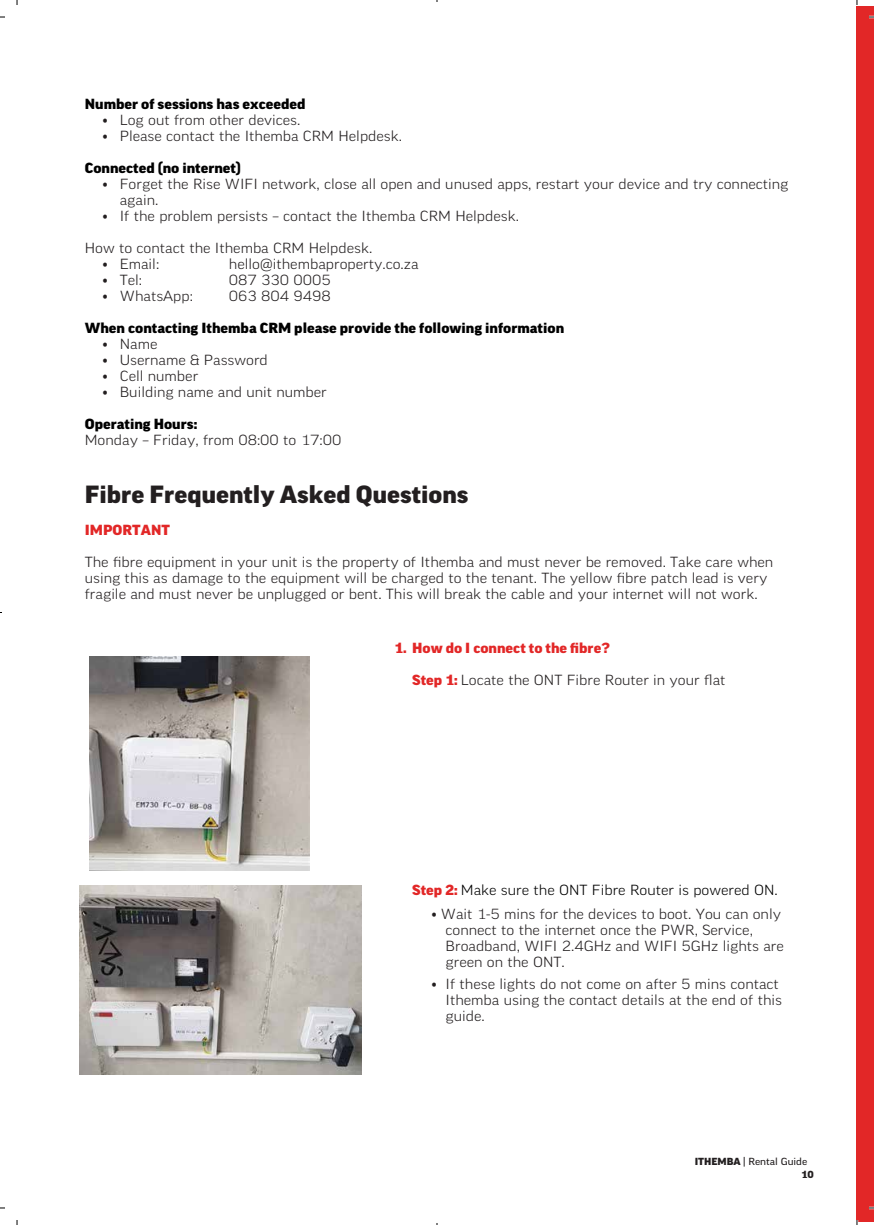
<style>
.page{position:relative;width:874px;height:1225px;background:#fff}
.page>*{position:absolute;margin:0;border:0;box-sizing:border-box;transform-origin:0 0}
.t1{font:900 expanded 24px "Good OT";color:#231f20}
.t2{font:300 expanded 14.2px/16px "Good OT";color:#231f20}
.t3{font:900 expanded 14.2px "Good OT";color:#000}
.t4{font:300 expanded 14.2px "Good OT";color:#000}
.t5{font:900 expanded 14.2px "Good OT";color:#e22727}
.t6{font:expanded 9.8px/13.4px "Good OT";color:#231f20}
.s1{font-weight:900;color:#e22727}
.s2{font-weight:900}
</style>
<div class="page">
<div style="left:856px;top:7px;width:17px;height:1214px;background:#e22727"></div>
<svg style="left:869px;top:1206px;width:4px;height:3px"></svg>
<img style="left:90px;top:656px;width:219px;height:214px">
<img style="left:79px;top:885px;width:282px;height:189px">
<p class="t3" style="left:85px;top:96px;width:222px">Number of sessions has exceeded</p>
<p class="t2" style="left:103px;top:112px;width:199px">• Log out from other devices.</p>
<p class="t2" style="left:103px;top:128px;width:301px">• Please contact the Ithemba CRM Helpdesk.</p>
<p class="t3" style="left:85px;top:160px;width:158px">Connected (no internet)</p>
<p class="t2" style="left:120px;top:176px;width:669px;text-indent:-17px">• Forget the Rise WIFI network, close all open and unused apps, restart your device and try connecting again.</p>
<p class="t2" style="left:103px;top:208px;width:417px">• If the problem persists – contact the Ithemba CRM Helpdesk.</p>
<p class="t2" style="left:85px;top:240px;width:289px">How to contact the Ithemba CRM Helpdesk.</p>
<p class="t2" style="left:103px;top:256px;width:58px">• Email:</p>
<p class="t2" style="left:229px;top:256px;width:191px">hello@ithembaproperty.co.za</p>
<p class="t2" style="left:103px;top:272px;width:41px">• Tel:</p>
<p class="t2" style="left:229px;top:272px;width:103px">087 330 0005</p>
<p class="t2" style="left:103px;top:288px;width:92px">• WhatsApp:</p>
<p class="t2" style="left:229px;top:288px;width:103px">063 804 9498</p>
<p class="t3" style="left:85px;top:320px;width:480px">When contacting Ithemba CRM please provide the following information</p>
<p class="t2" style="left:103px;top:336px;width:56px">• Name</p>
<p class="t2" style="left:103px;top:352px;width:166px">• Username &amp; Password</p>
<p class="t2" style="left:103px;top:368px;width:97px">• Cell number</p>
<p class="t2" style="left:103px;top:384px;width:225px">• Building name and unit number</p>
<p class="t3" style="left:85px;top:416px;width:114px">Operating Hours:</p>
<p class="t2" style="left:85px;top:432px;width:258px">Monday – Friday, from 08:00 to 17:00</p>
<h1 class="t1" style="left:85px;top:481px;width:385px">Fibre Frequently Asked Questions</h1>
<p class="t5" style="left:85px;top:522px;width:87px">IMPORTANT</p>
<p class="t2" style="left:85px;top:554px;width:689px">The fibre equipment in your unit is the property of Ithemba and must never be removed. Take care when using this as damage to the equipment will be charged to the tenant. The yellow fibre patch lead is very fragile and must never be unplugged or bent. This will break the cable and your internet will not work.</p>
<p class="t5" style="left:394px;top:640px;width:217px">1. How do I connect to the fibre?</p>
<p class="t2" style="left:412px;top:672px;width:315px"><span class="s1">Step 1:</span> Locate the ONT Fibre Router in your flat</p>
<p class="t4" style="left:412px;top:882px;width:367px"><span class="s1">Step 2:</span> Make sure the ONT Fibre Router is powered ON.</p>
<p class="t2" style="left:445px;top:906px;width:340px;text-indent:-14px">• Wait 1-5 mins for the devices to boot. You can only connect to the internet once the PWR, Service, Broadband, WIFI 2.4GHz and WIFI 5GHz lights are green on the ONT.</p>
<p class="t2" style="left:445px;top:976px;width:338px;text-indent:-14px">• If these lights do not come on after 5 mins contact<br>Ithemba using the contact details at the end of this guide.</p>
<p class="t6" style="left:800px;top:1154px;width:14px;text-indent:-106px"><span class="s2">ITHEMBA</span> | Rental Guide<br><span class="s2">10</span></p>
</div>
